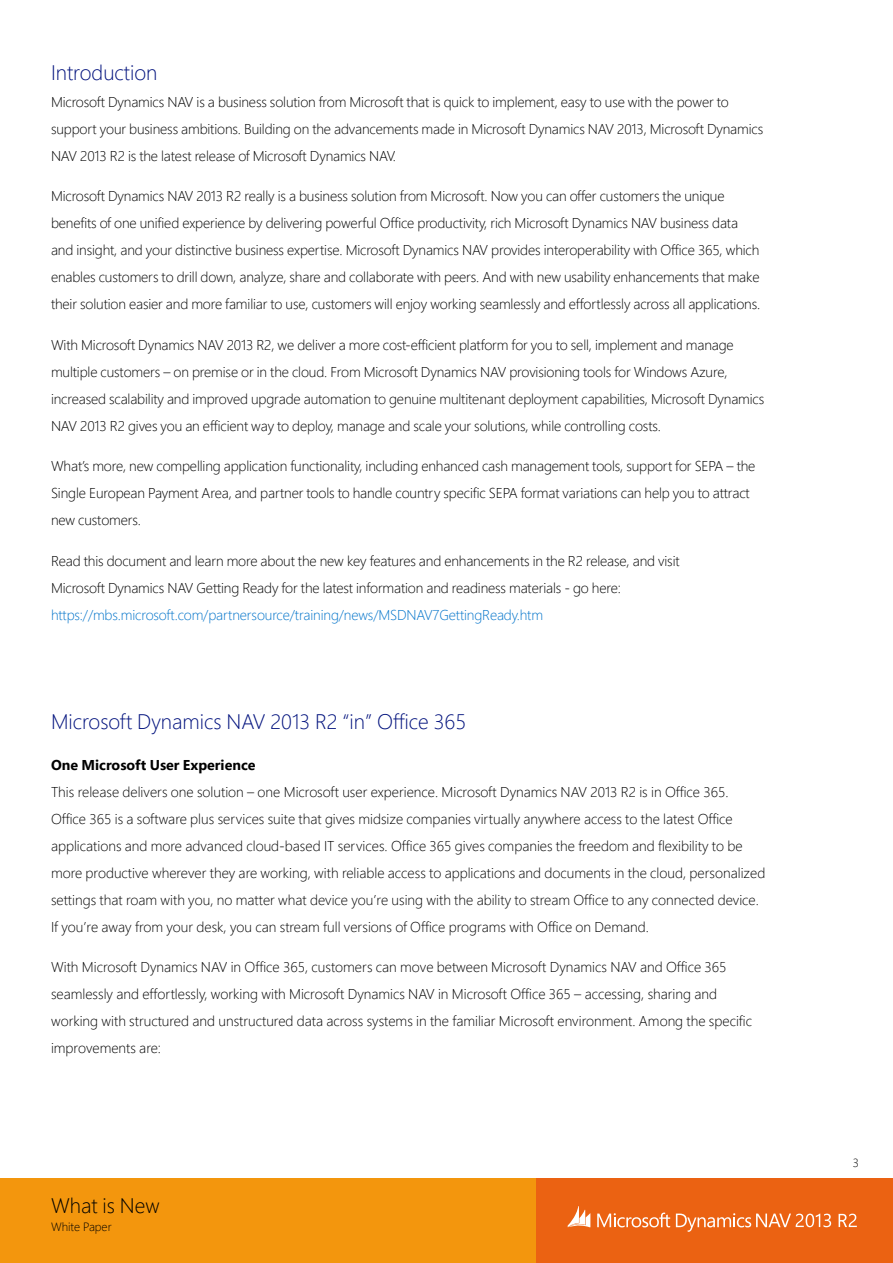
<style>
.page{position:relative;width:893px;height:1263px;background:#fff}
.page>*{position:absolute;margin:0;border:0;box-sizing:border-box;transform-origin:0 0}
.t1{font:300 21px "Segoe Pro";color:#00117d}
.t2{font:300 21px "Segoe Pro";color:#000}
.t3{font:300 14.25px/27px "Segoe Pro";letter-spacing:-.01em;color:#000}
.t4{font:300 14.25px "Segoe Pro";letter-spacing:-.01em;color:#0073ca}
.t5{font:700 14.25px "Segoe Pro";color:#000}
.t6{font:300 12px "Segoe Pro";color:#000}
</style>
<div class="page">
<div style="left:0;top:1178px;width:536px;height:85px;background:#f3960d"></div>
<div style="left:536px;top:1178px;width:357px;height:85px;background:#eb6212"></div>
<svg style="left:597px;top:1212px;width:73px;height:15px"></svg>
<svg style="left:568px;top:1206px;width:22px;height:21px"></svg>
<svg style="left:676px;top:1213px;width:155px;height:19px"></svg>
<svg style="left:839px;top:1213px;width:18px;height:14px"></svg>
<h1 class="t1" style="left:51px;top:58px;width:108px">Introduction</h1>
<p class="t3" style="left:51px;top:88px;width:714px">Microsoft Dynamics NAV is a business solution from Microsoft that is quick to implement, easy to use with the power to support your business ambitions. Building on the advancements made in Microsoft Dynamics NAV 2013, Microsoft Dynamics<br>NAV 2013 R2 is the latest release of Microsoft Dynamics NAV.</p>
<p class="t3" style="left:51px;top:182px;width:711px">Microsoft Dynamics NAV 2013 R2 really is a business solution from Microsoft. Now you can offer customers the unique benefits of one unified experience by delivering powerful Office productivity, rich Microsoft Dynamics NAV business data and insight, and your distinctive business expertise. Microsoft Dynamics NAV provides interoperability with Office 365, which enables customers to drill down, analyze, share and collaborate with peers. And with new usability enhancements that make their solution easier and more familiar to use, customers will enjoy working seamlessly and effortlessly across all applications.</p>
<p class="t3" style="left:51px;top:331px;width:715px">With Microsoft Dynamics NAV 2013 R2, we deliver a more cost-efficient platform for you to sell, implement and manage multiple customers – on premise or in the cloud. From Microsoft Dynamics NAV provisioning tools for Windows Azure, increased scalability and improved upgrade automation to genuine multitenant deployment capabilities, Microsoft Dynamics NAV 2013 R2 gives you an efficient way to deploy, manage and scale your solutions, while controlling costs.</p>
<p class="t3" style="left:51px;top:452px;width:706px">What’s more, new compelling application functionality, including enhanced cash management tools, support for SEPA – the<br>Single European Payment Area, and partner tools to handle country specific SEPA format variations can help you to attract new customers.</p>
<p class="t3" style="left:51px;top:547px;width:630px">Read this document and learn more about the new key features and enhancements in the R2 release, and visit<br>Microsoft Dynamics NAV Getting Ready for the latest information and readiness materials - go here:</p>
<p class="t4" style="left:51px;top:605px;width:494px">https://mbs.microsoft.com/partnersource/training/news/MSDNAV7GettingReady.htm</p>
<h1 class="t1" style="left:51px;top:707px;width:417px">Microsoft Dynamics NAV 2013 R2 “in” Office 365</h1>
<p class="t5" style="left:51px;top:754px;width:206px">One Microsoft User Experience</p>
<p class="t3" style="left:51px;top:778px;width:716px">This release delivers one solution – one Microsoft user experience. Microsoft Dynamics NAV 2013 R2 is in Office 365.<br>Office 365 is a software plus services suite that gives midsize companies virtually anywhere access to the latest Office applications and more advanced cloud-based IT services. Office 365 gives companies the freedom and flexibility to be more productive wherever they are working, with reliable access to applications and documents in the cloud, personalized settings that roam with you, no matter what device you’re using with the ability to stream Office to any connected device.<br>If you’re away from your desk, you can stream full versions of Office programs with Office on Demand.</p>
<p class="t3" style="left:51px;top:953px;width:703px">With Microsoft Dynamics NAV in Office 365, customers can move between Microsoft Dynamics NAV and Office 365 seamlessly and effortlessly, working with Microsoft Dynamics NAV in Microsoft Office 365 – accessing, sharing and working with structured and unstructured data across systems in the familiar Microsoft environment. Among the specific improvements are:</p>
<h1 class="t2" style="left:51px;top:1191px;width:110px">What is New</h1>
<p class="t6" style="left:51px;top:1218px;width:62px">White Paper</p>
<p class="t6" style="left:853px;top:1154px;width:8px">3</p>
</div>
